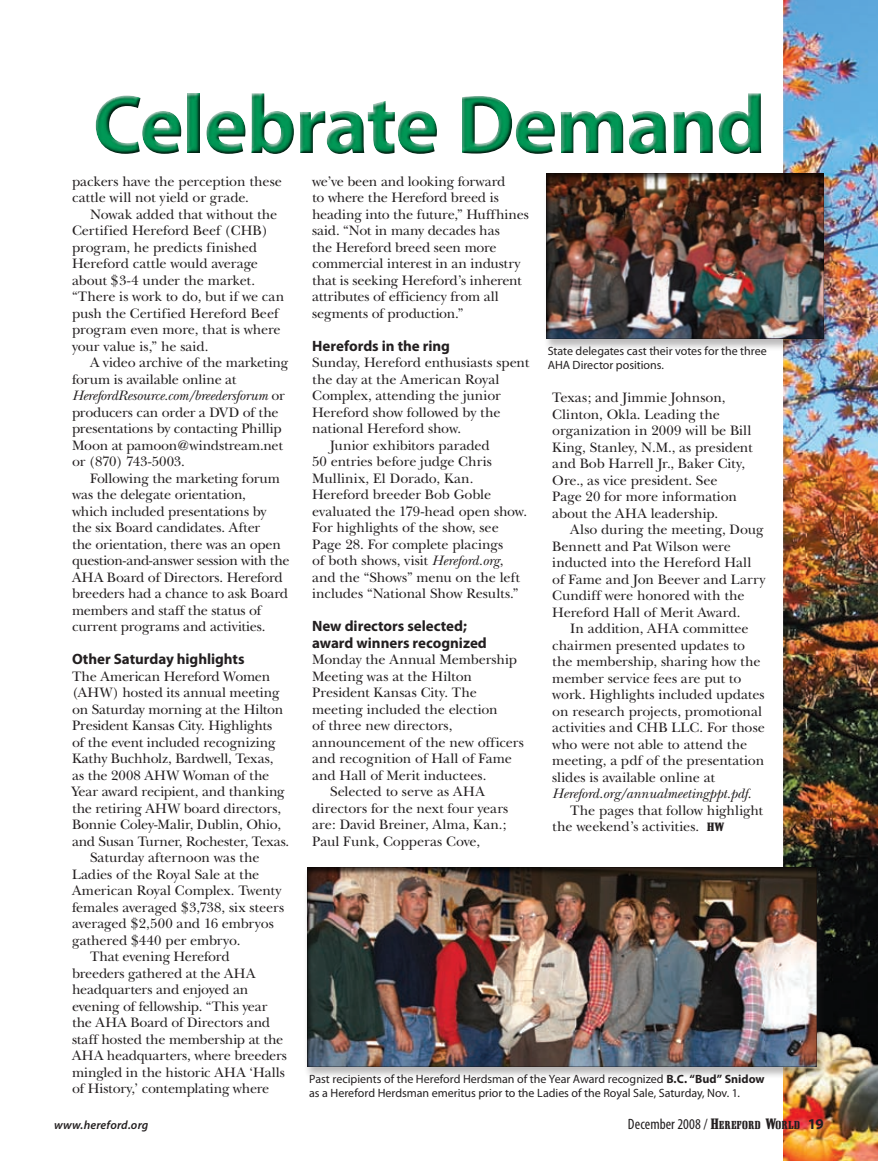
<style>
.page{position:relative;width:878px;height:1161px;background:#fff}
.page>*{position:absolute;margin:0;border:0;box-sizing:border-box;transform-origin:0 0}
.t1{font:700 84px "Myriad Pro";letter-spacing:-.025em;color:#009856}
.t2{font:700 15px/16.5px "Myriad Pro";letter-spacing:-.005em;color:#231f20}
.t3{font:condensed 15px "Myriad Pro";letter-spacing:.005em;color:#231f20}
.t4{font:14.25px/16.5px "New Baskerville";letter-spacing:-.01em;color:#231f20}
.t5{font:14.25px "New Baskerville";letter-spacing:.01em;color:#231f20}
.t6{font:italic 14.25px "New Baskerville";letter-spacing:-.005em;color:#231f20}
.t7{font:12px/13.5px "Myriad Pro";color:#231f20}
.t8{font:italic 600 12px "Myriad Pro";letter-spacing:.015em;color:#231f20}
.s1{font-style:italic}
.s2{font-style:normal}
.s3{font-family:"Shattuck";font-size:12px}
.s4{font-weight:700}
.s5{font-family:"Shattuck";font-stretch:normal}
.s6{font-family:"Shattuck";font-stretch:normal;font-size:11.55px}
.s7{font-weight:700;font-stretch:normal}
</style>
<div class="page">
<img style="left:783px;top:0;width:95px;height:1161px">
<div style="left:0;top:77px;width:871px;height:99px;background:#231f20;opacity:.75"></div>
<div style="left:303px;top:866px;width:529px;height:219px;background:#231f20;opacity:.31"></div>
<div style="left:305px;top:867px;width:512px;height:200px;background:#231f20;opacity:.75"></div>
<div style="left:543px;top:172px;width:296px;height:185px;background:#231f20;opacity:.31"></div>
<div style="left:546px;top:172px;width:278px;height:167px;background:#231f20;opacity:.75"></div>
<h1 class="t1" style="left:93px;top:78px;width:674px">Celebrate Demand</h1>
<p class="t4" style="left:72px;top:173px;width:211px">packers have the perception these cattle will not yield or grade.</p>
<p class="t4" style="left:72px;top:206px;width:214px;text-indent:18px">Nowak added that without the<br>Certified Hereford Beef (CHB) program, he predicts finished<br>Hereford cattle would average about $3-4 under the market. “There is work to do, but if we can push the Certified Hereford Beef program even more, that is where your value is,” he said.</p>
<p class="t4" style="left:72px;top:354px;width:218px;text-indent:18px">A video archive of the marketing forum is available online at<br><span class="s1">HerefordResource.com/breedersforum</span> or producers can order a DVD of the presentations by contacting Phillip<br>Moon at pamoon@windstream.net or (870) 743-5003.</p>
<p class="t4" style="left:72px;top:470px;width:219px;text-indent:18px">Following the marketing forum was the delegate orientation,<br>which included presentations by the six Board candidates. After<br>the orientation, there was an open question-and-answer session with the AHA Board of Directors. Hereford breeders had a chance to ask Board members and staff the status of current programs and activities.</p>
<p class="t2" style="left:72px;top:651px;width:174px">Other Saturday highlights</p>
<p class="t4" style="left:72px;top:668px;width:200px">The American Hereford Women</p>
<p class="t4" style="left:72px;top:684px;width:209px">(AHW) hosted its annual meeting</p>
<p class="t4" style="left:72px;top:701px;width:213px">on Saturday morning at the Hilton</p>
<p class="t4" style="left:72px;top:717px;width:202px">President Kansas City. Highlights</p>
<p class="t4" style="left:72px;top:734px;width:205px">of the event included recognizing</p>
<p class="t4" style="left:72px;top:750px;width:203px">Kathy Buchholz, Bardwell, Texas,</p>
<p class="t4" style="left:72px;top:767px;width:199px">as the 2008 AHW Woman of the</p>
<p class="t4" style="left:72px;top:783px;width:214px">Year award recipient, and thanking</p>
<p class="t4" style="left:72px;top:800px;width:210px">the retiring AHW board directors,</p>
<p class="t4" style="left:72px;top:816px;width:210px">Bonnie Coley-Malir, Dublin, Ohio,</p>
<p class="t4" style="left:72px;top:833px;width:219px">and Susan Turner, Rochester, Texas.</p>
<p class="t5" style="left:90px;top:849px;width:171px">Saturday afternoon was the</p>
<p class="t4" style="left:72px;top:866px;width:189px">Ladies of the Royal Sale at the</p>
<p class="t4" style="left:72px;top:882px;width:211px">American Royal Complex. Twenty</p>
<p class="t4" style="left:72px;top:899px;width:214px">females averaged $3,738, six steers</p>
<p class="t4" style="left:72px;top:915px;width:203px">averaged $2,500 and 16 embryos</p>
<p class="t4" style="left:72px;top:932px;width:170px">gathered $440 per embryo.</p>
<p class="t4" style="left:90px;top:948px;width:141px">That evening Hereford</p>
<p class="t4" style="left:72px;top:965px;width:185px">breeders gathered at the AHA</p>
<p class="t4" style="left:72px;top:981px;width:178px">headquarters and enjoyed an</p>
<p class="t4" style="left:72px;top:998px;width:197px">evening of fellowship. “This year</p>
<p class="t4" style="left:72px;top:1014px;width:199px">the AHA Board of Directors and</p>
<p class="t4" style="left:72px;top:1031px;width:213px">staff hosted the membership at the</p>
<p class="t4" style="left:72px;top:1047px;width:216px">AHA headquarters, where breeders</p>
<p class="t4" style="left:72px;top:1064px;width:214px">mingled in the historic AHA ‘Halls</p>
<p class="t4" style="left:72px;top:1080px;width:199px">of History,’ contemplating where</p>
<p class="t4" style="left:312px;top:173px;width:218px">we’ve been and looking forward<br>to where the Hereford breed is heading into the future,” Huffhines said. “Not in many decades has<br>the Hereford breed seen more commercial interest in an industry that is seeking Hereford’s inherent attributes of efficiency from all segments of production.”</p>
<p class="t2" style="left:312px;top:337px;width:139px">Herefords in the ring</p>
<p class="t4" style="left:312px;top:354px;width:219px">Sunday, Hereford enthusiasts spent</p>
<p class="t4" style="left:312px;top:371px;width:189px">the day at the American Royal</p>
<p class="t4" style="left:312px;top:387px;width:190px">Complex, attending the junior</p>
<p class="t4" style="left:312px;top:404px;width:190px">Hereford show followed by the</p>
<p class="t4" style="left:312px;top:420px;width:150px">national Hereford show.</p>
<p class="t4" style="left:330px;top:437px;width:161px">Junior exhibitors paraded</p>
<p class="t4" style="left:312px;top:453px;width:181px">50 entries before judge Chris</p>
<p class="t5" style="left:312px;top:470px;width:163px">Mullinix, El Dorado, Kan.</p>
<p class="t4" style="left:312px;top:486px;width:180px">Hereford breeder Bob Goble</p>
<p class="t4" style="left:312px;top:503px;width:216px">evaluated the 179-head open show.</p>
<p class="t4" style="left:312px;top:519px;width:188px">For highlights of the show, see</p>
<p class="t4" style="left:312px;top:536px;width:193px">Page 28. For complete placings</p>
<p class="t4" style="left:312px;top:552px;width:193px">of both shows, visit <span class="s1">Hereford.org</span>,</p>
<p class="t4" style="left:312px;top:569px;width:209px">and the “Shows” menu on the left</p>
<p class="t4" style="left:312px;top:585px;width:208px">includes “National Show Results.”</p>
<p class="t2" style="left:312px;top:618px;width:176px">New directors selected; award winners recognized</p>
<p class="t4" style="left:312px;top:651px;width:206px">Monday the Annual Membership</p>
<p class="t4" style="left:312px;top:668px;width:161px">Meeting was at the Hilton</p>
<p class="t4" style="left:312px;top:684px;width:166px">President Kansas City. The</p>
<p class="t4" style="left:312px;top:701px;width:187px">meeting included the election</p>
<p class="t4" style="left:312px;top:717px;width:142px">of three new directors,</p>
<p class="t4" style="left:312px;top:734px;width:213px">announcement of the new officers</p>
<p class="t4" style="left:312px;top:750px;width:201px">and recognition of Hall of Fame</p>
<p class="t4" style="left:312px;top:767px;width:176px">and Hall of Merit inductees.</p>
<p class="t4" style="left:330px;top:783px;width:156px">Selected to serve as AHA</p>
<p class="t4" style="left:312px;top:800px;width:198px">directors for the next four years</p>
<p class="t4" style="left:312px;top:816px;width:196px">are: David Breiner, Alma, Kan.;</p>
<p class="t4" style="left:312px;top:833px;width:169px">Paul Funk, Copperas Cove,</p>
<p class="t7" style="left:547px;top:345px;width:220px">State delegates cast their votes for the three<br>AHA Director positions.</p>
<p class="t4" style="left:552px;top:389px;width:202px">Texas; and Jimmie Johnson,<br>Clinton, Okla. Leading the organization in 2009 will be Bill<br>King, Stanley, N.M., as president and Bob Harrell Jr., Baker City,<br>Ore., as vice president. See<br>Page 20 for more information about the AHA leadership.</p>
<p class="t4" style="left:552px;top:521px;width:214px;text-indent:18px">Also during the meeting, Doug<br>Bennett and Pat Wilson were inducted into the Hereford Hall of Fame and Jon Beever and Larry<br>Cundiff were honored with the<br>Hereford Hall of Merit Award.</p>
<p class="t4" style="left:570px;top:620px;width:180px">In addition, AHA committee</p>
<p class="t4" style="left:552px;top:637px;width:194px">chairmen presented updates to</p>
<p class="t4" style="left:552px;top:653px;width:210px">the membership, sharing how the</p>
<p class="t4" style="left:552px;top:670px;width:191px">member service fees are put to</p>
<p class="t4" style="left:552px;top:686px;width:214px">work. Highlights included updates</p>
<p class="t4" style="left:552px;top:703px;width:211px">on research projects, promotional</p>
<p class="t4" style="left:552px;top:719px;width:214px">activities and CHB LLC. For those</p>
<p class="t4" style="left:552px;top:736px;width:196px">who were not able to attend the</p>
<p class="t4" style="left:552px;top:752px;width:213px">meeting, a pdf of the presentation</p>
<p class="t4" style="left:552px;top:769px;width:164px">slides is available online at</p>
<p class="t6" style="left:552px;top:785px;width:201px">Hereford.org/annualmeetingppt.pdf<span class="s2">.</span></p>
<p class="t4" style="left:570px;top:802px;width:194px">The pages that follow highlight</p>
<p class="t4" style="left:552px;top:818px;width:173px">the weekend’s activities. <span class="s3">HW</span></p>
<p class="t7" style="left:309px;top:1072px;width:457px">Past recipients of the Hereford Herdsman of the Year Award recognized <span class="s4">B.C. “Bud” Snidow </span>as a Hereford Herdsman emeritus prior to the Ladies of the Royal Sale, Saturday, Nov. 1.</p>
<p class="t8" style="left:54px;top:1119px;width:96px">www.hereford.org</p>
<p class="t3" style="left:628px;top:1116px;width:197px">December 2008 / <span class="s5">H</span><span class="s6">EREFORD</span> <span class="s5">W</span><span class="s6">ORLD</span> <span class="s7">19</span></p>
</div>
